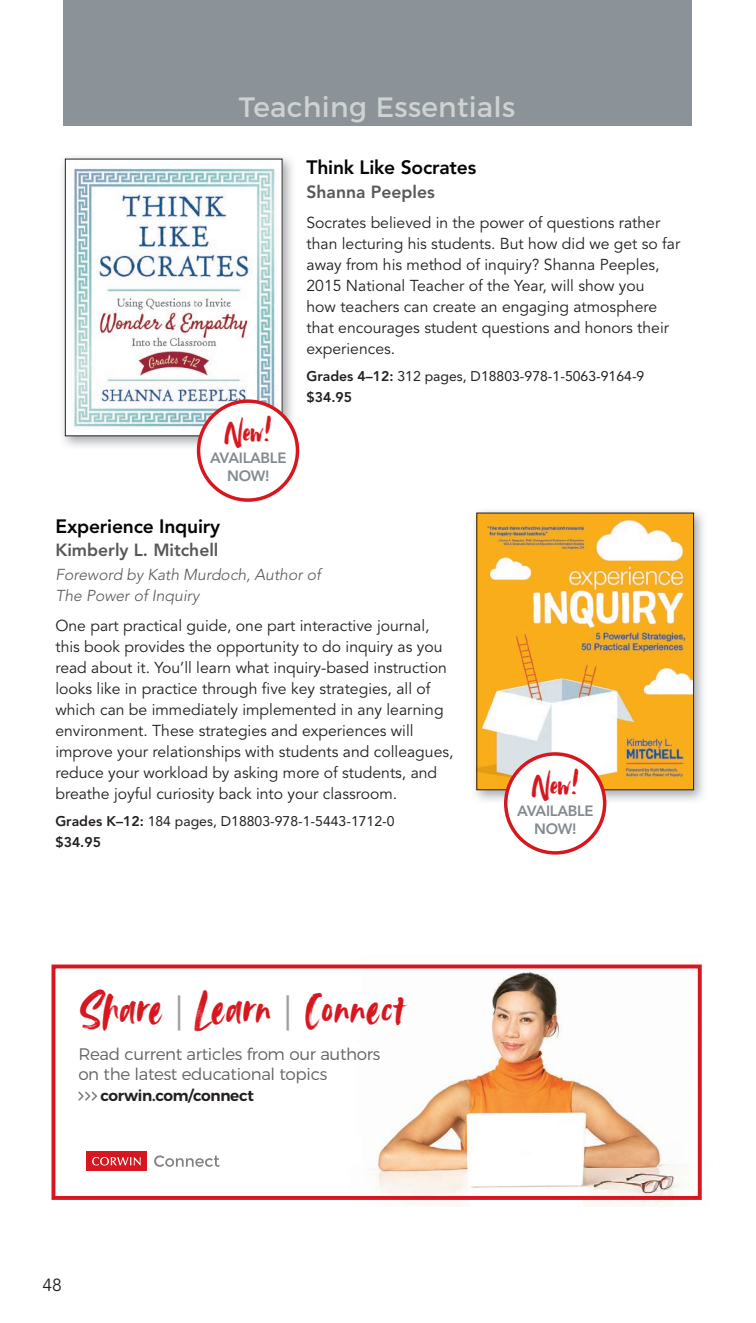
<style>
.page{position:relative;width:756px;height:1323px;background:#fff}
.page>*{position:absolute;margin:0;border:0;box-sizing:border-box;transform-origin:0 0}
.t1{font:48.65px "Avallon Alt";letter-spacing:.02em;color:#d7171f}
.t2{font:35.7px "Avallon";letter-spacing:-.02em;color:#d7171f}
.t3{font:28px "Montserrat";letter-spacing:.01em;color:#ced2d1}
.t4{font:800 19.25px "Avenir";letter-spacing:-.01em;color:#040503}
.t5{font:800 17.5px "Avenir";color:#57585a}
.t6{font:17.5px "Avenir";color:#231f20}
.t7{font:300 16.62px/19.9px "Montserrat";letter-spacing:-.02em;color:#636366}
.t8{font:15.75px/21px "Avenir";color:#231f20}
.t9{font:italic 300 15.75px/21px "Avenir";color:#57585a}
.t10{font:600 15.22px "Montserrat";letter-spacing:-.02em;color:#231f20}
.t11{font:800 14.88px/17.8px "Avenir";letter-spacing:-.02em;color:#828a8f;text-align:center}
.t12{font:14px/21.7px "Avenir";color:#231f20}
.s1{font-weight:800}
.s2{font-family:"Montserrat";font-weight:300;font-size:37.62px;color:#9d9fa2}
</style>
<div class="page">
<img style="left:342px;top:964px;width:360px;height:242px">
<div style="left:63px;top:0;width:628px;height:125px;background:#8b9398"></div>
<img style="left:62px;top:157px;width:234px;height:293px">
<img style="left:67px;top:161px;width:213px;height:273px">
<div style="left:65px;top:159px;width:217px;height:277px;border:1px solid #231f20"></div>
<img style="left:474px;top:511px;width:230px;height:293px">
<img style="left:479px;top:515px;width:213px;height:273px">
<div style="left:477px;top:513px;width:217px;height:277px;border:1px solid #231f20"></div>
<div style="left:506px;top:754px;width:99px;height:99px;background:#fff;border-radius:50%"></div>
<div style="left:504px;top:752px;width:102px;height:103px;border:4px solid #d7171f;border-radius:50%"></div>
<div style="left:199px;top:401px;width:98px;height:99px;background:#fff;border-radius:50%"></div>
<div style="left:197px;top:399px;width:102px;height:103px;border:4px solid #d7171f;border-radius:50%"></div>
<svg style="left:154px;top:1155px;width:66px;height:12px"></svg>
<div style="left:86px;top:1152px;width:61px;height:19px;background:#d7171f"></div>
<svg style="left:92px;top:1157px;width:49px;height:8px"></svg>
<div style="left:52px;top:965px;width:650px;height:235px;border:4px solid #d7171f"></div>
<svg style="left:78px;top:1092px;width:19px;height:9px"></svg>
<h3 class="t3" style="left:239px;top:84px;width:278px">Teaching Essentials</h3>
<p class="t4" style="left:307px;top:156px;width:171px">Think Like Socrates</p>
<p class="t5" style="left:307px;top:182px;width:130px">Shanna Peeples</p>
<p class="t8" style="left:307px;top:212px;width:375px">Socrates believed in the power of questions rather than lecturing his students. But how did we get so far away from his method of inquiry? Shanna Peeples, 2015 National Teacher of the Year, will show you<br>how teachers can create an engaging atmosphere that encourages student questions and honors their experiences.</p>
<p class="t12" style="left:307px;top:365px;width:339px"><span class="s1">Grades 4–12:</span> 312 pages, D18803-978-1-5063-9164-9 <span class="s1">$34.95</span></p>
<h2 class="t2" style="left:225px;top:409px;width:49px">New!</h2>
<p class="t11" style="left:210px;top:449px;width:78px">AVAILABLE<br>NOW!</p>
<p class="t4" style="left:55px;top:515px;width:166px">Experience Inquiry</p>
<p class="t5" style="left:55px;top:540px;width:165px">Kimberly L. Mitchell</p>
<p class="t9" style="left:55px;top:564px;width:267px">Foreword by Kath Murdoch, Author of<br>The Power of Inquiry</p>
<p class="t8" style="left:55px;top:615px;width:400px">One part practical guide, one part interactive journal, this book provides the opportunity to do inquiry as you read about it. You’ll learn what inquiry-based instruction looks like in practice through five key strategies, all of which can be immediately implemented in any learning environment. These strategies and experiences will improve your relationships with students and colleagues, reduce your workload by asking more of students, and breathe joyful curiosity back into your classroom.</p>
<p class="t12" style="left:55px;top:810px;width:341px"><span class="s1">Grades K–12:</span> 184 pages, D18803-978-1-5443-1712-0 <span class="s1">$34.95</span></p>
<h1 class="t1" style="left:78px;top:975px;width:328px">Share <span class="s2">|</span> Learn <span class="s2">|</span> Connect</h1>
<p class="t7" style="left:78px;top:1042px;width:304px">Read current articles from our authors on the latest educational topics</p>
<p class="t10" style="left:100px;top:1083px;width:155px">corwin.com/connect</p>
<h2 class="t2" style="left:532px;top:761px;width:49px">New!</h2>
<p class="t11" style="left:517px;top:802px;width:78px">AVAILABLE<br>NOW!</p>
<p class="t6" style="left:42px;top:1275px;width:21px">48</p>
</div>
